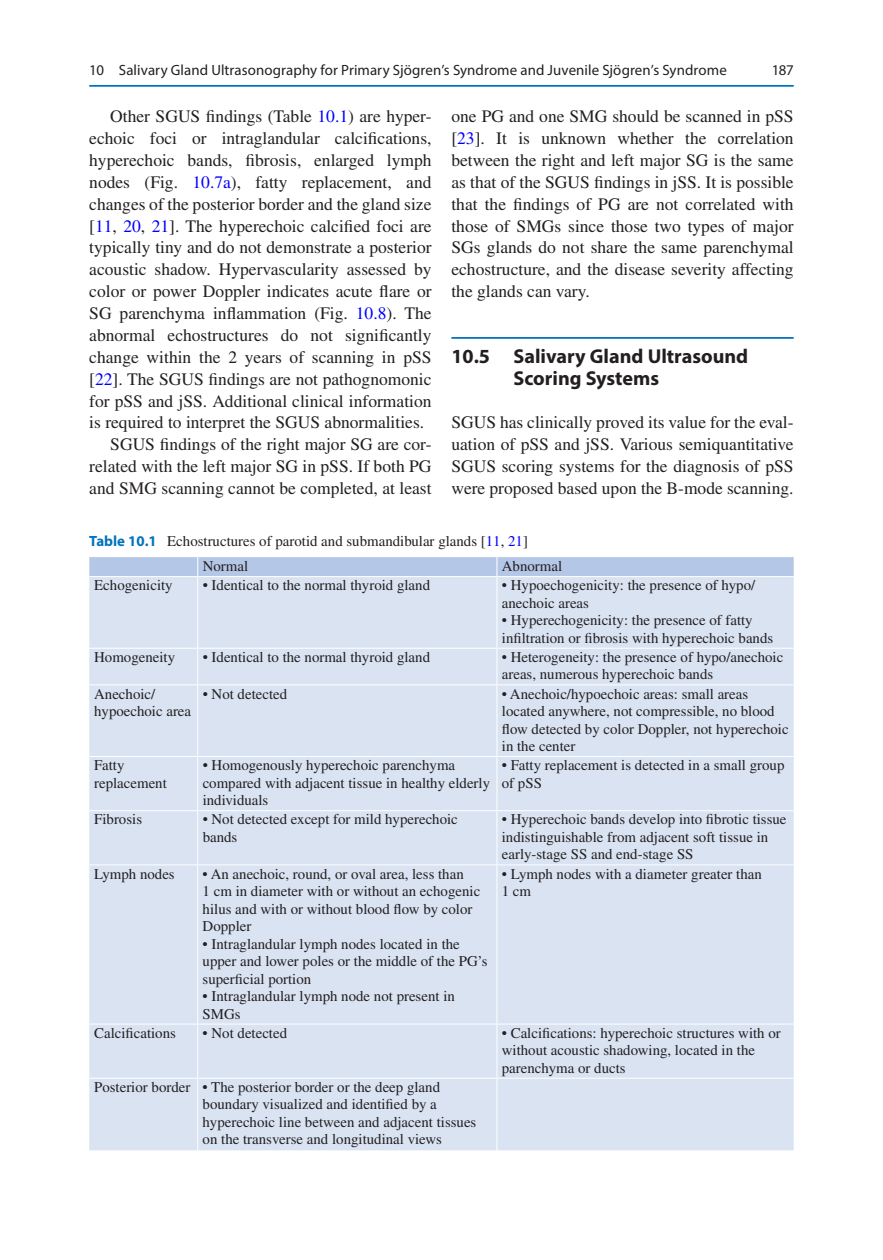
<style>
.page{position:relative;width:883px;height:1260px;background:#fff}
.page>*{position:absolute;margin:0;border:0;box-sizing:border-box;transform-origin:0 0}
.t1{font:700 20.12px/21.9px "Myriad Pro";color:#231f20}
.t2{font:17.5px/21.9px "Times LT Std";color:#231f20;text-align:justify}
.t3{font:14.88px/17.5px "Times LT Std";color:#231f20}
.t4{font:14.88px "Myriad Pro Regular 3";letter-spacing:.005em;color:#231f20}
.t5{font:14.88px "Myriad Pro";color:#231f20}
.s1{color:#00f}
.s2{font-family:"Myriad Pro";font-weight:700;color:#0073bc}
</style>
<div class="page">
<hr style="left:451px;top:337px;width:343px;height:2px;background:#0073bc">
<div style="left:89px;top:577px;width:705px;height:573px;background:#d9e3f2"></div>
<svg style="left:89px;top:557px;width:705px;height:20px;background:#b7c9e6"></svg>
<hr style="left:497px;top:576px;width:297px;height:1px;background:#fff">
<hr style="left:197px;top:577px;width:1px;height:71px;background:#fff">
<hr style="left:497px;top:577px;width:1px;height:71px;background:#fff">
<hr style="left:89px;top:648px;width:109px;height:1px;background:#fff">
<hr style="left:198px;top:648px;width:299px;height:1px;background:#fff">
<hr style="left:197px;top:649px;width:1px;height:35px;background:#fff">
<hr style="left:497px;top:648px;width:297px;height:1px;background:#fff">
<hr style="left:497px;top:649px;width:1px;height:35px;background:#fff">
<hr style="left:89px;top:684px;width:109px;height:1px;background:#fff">
<hr style="left:198px;top:684px;width:299px;height:1px;background:#fff">
<hr style="left:197px;top:685px;width:1px;height:71px;background:#fff">
<hr style="left:497px;top:684px;width:297px;height:1px;background:#fff">
<hr style="left:497px;top:685px;width:1px;height:71px;background:#fff">
<hr style="left:89px;top:756px;width:109px;height:1px;background:#fff">
<hr style="left:198px;top:756px;width:299px;height:1px;background:#fff">
<hr style="left:197px;top:757px;width:1px;height:53px;background:#fff">
<hr style="left:497px;top:756px;width:297px;height:1px;background:#fff">
<hr style="left:497px;top:757px;width:1px;height:53px;background:#fff">
<hr style="left:89px;top:810px;width:109px;height:1px;background:#fff">
<hr style="left:198px;top:810px;width:299px;height:1px;background:#fff">
<hr style="left:197px;top:811px;width:1px;height:53px;background:#fff">
<hr style="left:497px;top:810px;width:297px;height:1px;background:#fff">
<hr style="left:497px;top:811px;width:1px;height:53px;background:#fff">
<hr style="left:89px;top:864px;width:109px;height:1px;background:#fff">
<hr style="left:198px;top:864px;width:299px;height:1px;background:#fff">
<hr style="left:197px;top:865px;width:1px;height:159px;background:#fff">
<hr style="left:497px;top:864px;width:297px;height:1px;background:#fff">
<hr style="left:497px;top:865px;width:1px;height:159px;background:#fff">
<hr style="left:89px;top:1024px;width:109px;height:1px;background:#fff">
<hr style="left:198px;top:1024px;width:299px;height:1px;background:#fff">
<hr style="left:197px;top:1025px;width:1px;height:53px;background:#fff">
<hr style="left:497px;top:1024px;width:297px;height:1px;background:#fff">
<hr style="left:497px;top:1025px;width:1px;height:53px;background:#fff">
<hr style="left:198px;top:1078px;width:299px;height:1px;background:#fff">
<hr style="left:497px;top:1078px;width:297px;height:1px;background:#fff">
<hr style="left:497px;top:1079px;width:1px;height:71px;background:#fff">
<hr style="left:89px;top:1078px;width:109px;height:1px;background:#fff">
<hr style="left:197px;top:1079px;width:1px;height:71px;background:#fff">
<hr style="left:89px;top:85px;width:705px;height:2px;background:#0073bc">
<p class="t4" style="left:89px;top:61px;width:639px">10 Salivary Gland Ultrasonography for Primary Sjögren’s Syndrome and Juvenile Sjögren’s Syndrome</p>
<p class="t5" style="left:772px;top:61px;width:24px">187</p>
<p class="t2" style="left:110px;top:105px;width:323px">Other SGUS findings (Table <span class="s1">10.1</span>) are hyper-</p>
<p class="t2" style="left:89px;top:127px;width:344px">echoic foci or intraglandular calcifications,</p>
<p class="t2" style="left:89px;top:149px;width:344px">hyperechoic bands, fibrosis, enlarged lymph</p>
<p class="t2" style="left:89px;top:171px;width:344px">nodes (Fig. <span class="s1">10.7a</span>), fatty replacement, and</p>
<p class="t2" style="left:89px;top:193px;width:344px">changes of the posterior border and the gland size</p>
<p class="t2" style="left:89px;top:215px;width:344px">[<span class="s1">11</span>, <span class="s1">20</span>, <span class="s1">21</span>]. The hyperechoic calcified foci are</p>
<p class="t2" style="left:89px;top:237px;width:344px">typically tiny and do not demonstrate a posterior</p>
<p class="t2" style="left:89px;top:258px;width:344px">acoustic shadow. Hypervascularity assessed by</p>
<p class="t2" style="left:89px;top:280px;width:344px">color or power Doppler indicates acute flare or</p>
<p class="t2" style="left:89px;top:302px;width:344px">SG parenchyma inflammation (Fig. <span class="s1">10.8</span>). The</p>
<p class="t2" style="left:89px;top:324px;width:344px">abnormal echostructures do not significantly</p>
<p class="t2" style="left:89px;top:346px;width:344px">change within the 2 years of scanning in pSS</p>
<p class="t2" style="left:89px;top:368px;width:344px">[<span class="s1">22</span>]. The SGUS findings are not pathognomonic</p>
<p class="t2" style="left:89px;top:390px;width:344px">for pSS and jSS. Additional clinical information</p>
<p class="t2" style="left:89px;top:412px;width:336px">is required to interpret the SGUS abnormalities.</p>
<p class="t2" style="left:110px;top:433px;width:323px">SGUS findings of the right major SG are cor-</p>
<p class="t2" style="left:89px;top:455px;width:344px">related with the left major SG in pSS. If both PG</p>
<p class="t2" style="left:89px;top:477px;width:344px">and SMG scanning cannot be completed, at least</p>
<p class="t2" style="left:451px;top:105px;width:344px">one PG and one SMG should be scanned in pSS [<span class="s1">23</span>]. It is unknown whether the correlation between the right and left major SG is the same as that of the SGUS findings in jSS. It is possible that the findings of PG are not correlated with those of SMGs since those two types of major SGs glands do not share the same parenchymal echostructure, and the disease severity affecting the glands can vary.</p>
<h1 class="t1" style="left:513px;top:344px;width:236px;text-indent:-62px">10.5 Salivary Gland Ultrasound<br>Scoring Systems</h1>
<p class="t2" style="left:451px;top:412px;width:344px">SGUS has clinically proved its value for the eval&shy;uation of pSS and jSS. Various semiquantitative SGUS scoring systems for the diagnosis of pSS were proposed based upon the B-mode scanning.</p>
<p class="t3" style="left:203px;top:528px;width:327px;line-height:25.2px;text-indent:-113px"><span class="s2">Table 10.1</span> Echostructures of parotid and submandibular glands [<span class="s1">11</span>, <span class="s1">21</span>]<br>Normal</p>
<p class="t3" style="left:502px;top:557px;width:62px">Abnormal</p>
<p class="t3" style="left:94px;top:576px;width:80px">Echogenicity</p>
<p class="t3" style="left:203px;top:576px;width:229px">• Identical to the normal thyroid gland</p>
<p class="t3" style="left:502px;top:576px;width:255px">• Hypoechogenicity: the presence of hypo/ anechoic areas</p>
<p class="t3" style="left:502px;top:611px;width:273px">• Hyperechogenicity: the presence of fatty infiltration or fibrosis with hyperechoic bands</p>
<p class="t3" style="left:94px;top:648px;width:82px">Homogeneity</p>
<p class="t3" style="left:203px;top:648px;width:229px">• Identical to the normal thyroid gland</p>
<p class="t3" style="left:502px;top:648px;width:283px">• Heterogeneity: the presence of hypo/anechoic areas, numerous hyperechoic bands</p>
<p class="t3" style="left:94px;top:685px;width:98px">Anechoic/ hypoechoic area</p>
<p class="t3" style="left:203px;top:685px;width:86px">• Not detected</p>
<p class="t3" style="left:502px;top:685px;width:288px">• Anechoic/hypoechoic areas: small areas located anywhere, not compressible, no blood flow detected by color Doppler, not hyperechoic in the center</p>
<p class="t3" style="left:94px;top:756px;width:74px">Fatty replacement</p>
<p class="t3" style="left:203px;top:756px;width:289px">• Homogenously hyperechoic parenchyma compared with adjacent tissue in healthy elderly individuals</p>
<p class="t3" style="left:502px;top:756px;width:284px">• Fatty replacement is detected in a small group of pSS</p>
<p class="t3" style="left:94px;top:811px;width:49px">Fibrosis</p>
<p class="t3" style="left:203px;top:811px;width:257px">• Not detected except for mild hyperechoic bands</p>
<p class="t3" style="left:502px;top:811px;width:286px">• Hyperechoic bands develop into fibrotic tissue indistinguishable from adjacent soft tissue in early-stage SS and end-stage SS</p>
<p class="t3" style="left:94px;top:865px;width:82px">Lymph nodes</p>
<p class="t3" style="left:203px;top:865px;width:279px">• An anechoic, round, or oval area, less than<br>1 cm in diameter with or without an echogenic hilus and with or without blood flow by color Doppler</p>
<p class="t3" style="left:203px;top:935px;width:287px">• Intraglandular lymph nodes located in the upper and lower poles or the middle of the PG’s superficial portion</p>
<p class="t3" style="left:203px;top:987px;width:254px">• Intraglandular lymph node not present in<br>SMGs</p>
<p class="t3" style="left:502px;top:865px;width:262px">• Lymph nodes with a diameter greater than<br>1 cm</p>
<p class="t3" style="left:94px;top:1024px;width:83px">Calcifications</p>
<p class="t3" style="left:203px;top:1024px;width:86px">• Not detected</p>
<p class="t3" style="left:502px;top:1024px;width:281px">• Calcifications: hyperechoic structures with or without acoustic shadowing, located in the parenchyma or ducts</p>
<p class="t3" style="left:203px;top:1078px;width:275px;text-indent:-108px">Posterior border • The posterior border or the deep gland boundary visualized and identified by a hyperechoic line between and adjacent tissues on the transverse and longitudinal views</p>
</div>
